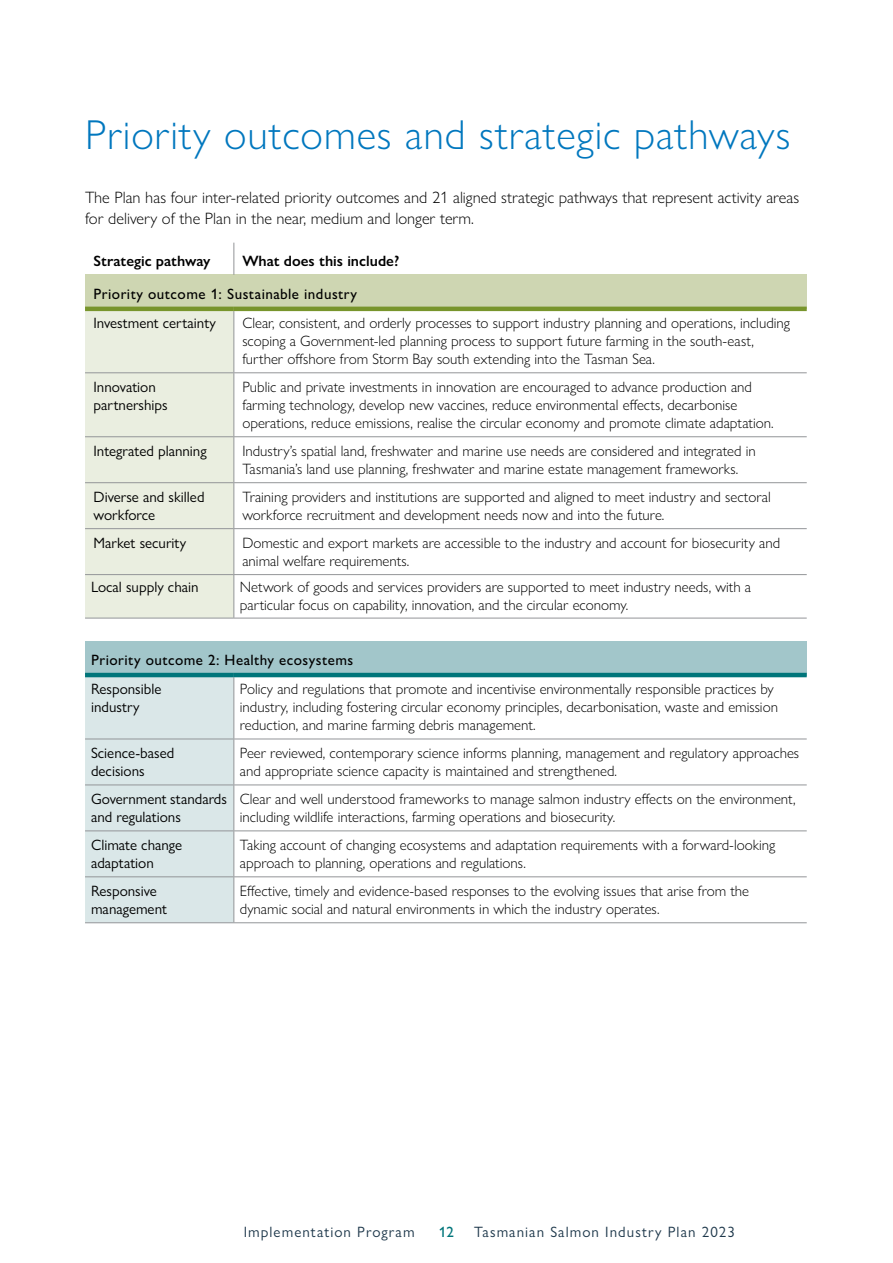
<style>
.page{position:relative;width:893px;height:1263px;background:#fff}
.page>*{position:absolute;margin:0;border:0;box-sizing:border-box;transform-origin:0 0}
.Heading_1{font:300 42px "Gill Sans Nova";letter-spacing:.02em;color:#0077be}
.Text{font:300 16.5px/21px "Gill Sans Nova";color:#000}
.Table_text{font:300 15px/18px "Gill Sans Nova";color:#000}
.Text-2{font:300 15px/18px "Gill Sans Nova";color:#000}
.Table_text-2{font:15px/18px "Gill Sans Nova";color:#000}
.Text-3{font:15px/18px "Gill Sans Nova";color:#000}
.Text-4{font:500 15px "Gill Sans Nova";letter-spacing:.03em;color:#000}
.t1{font:15px "Gill Sans Nova";letter-spacing:.07em;color:#1e384b}
.Text-5{font:600 15px "Gill Sans Nova";color:#000}
.t2{font:500 15px "Gill Sans Nova";color:#00757a}
</style>
<div class="page">
<svg style="left:85px;top:243px;width:722px;height:679px"></svg>
<div style="left:85px;top:275px;width:722px;height:34px;background:#ced6b2"></div>
<div style="left:85px;top:311px;width:148px;height:307px;background:#eaeee0"></div>
<div style="left:85px;top:641px;width:722px;height:34px;background:#a2c6ca"></div>
<div style="left:85px;top:677px;width:148px;height:245px;background:#dae7e8"></div>
<hr style="left:233px;top:311px;width:1px;height:61px;background:#939598">
<hr style="left:85px;top:372px;width:149px;height:1px;background:#939598">
<hr style="left:234px;top:372px;width:573px;height:1px;background:#939598">
<hr style="left:233px;top:373px;width:1px;height:63px;background:#939598">
<hr style="left:85px;top:436px;width:149px;height:1px;background:#939598">
<hr style="left:234px;top:436px;width:573px;height:1px;background:#939598">
<hr style="left:233px;top:437px;width:1px;height:45px;background:#939598">
<hr style="left:85px;top:482px;width:149px;height:1px;background:#939598">
<hr style="left:234px;top:482px;width:573px;height:1px;background:#939598">
<hr style="left:233px;top:483px;width:1px;height:45px;background:#939598">
<hr style="left:85px;top:528px;width:149px;height:1px;background:#939598">
<hr style="left:234px;top:528px;width:573px;height:1px;background:#939598">
<hr style="left:233px;top:529px;width:1px;height:45px;background:#939598">
<hr style="left:85px;top:574px;width:149px;height:1px;background:#939598">
<hr style="left:234px;top:574px;width:573px;height:1px;background:#939598">
<hr style="left:233px;top:575px;width:1px;height:43px;background:#939598">
<hr style="left:233px;top:677px;width:1px;height:62px;background:#939598">
<hr style="left:233px;top:739px;width:1px;height:45px;background:#939598">
<hr style="left:233px;top:785px;width:1px;height:45px;background:#939598">
<hr style="left:233px;top:831px;width:1px;height:45px;background:#939598">
<hr style="left:233px;top:877px;width:1px;height:45px;background:#939598">
<hr style="left:85px;top:618px;width:149px;height:1px;background:#939598">
<hr style="left:234px;top:618px;width:573px;height:1px;background:#939598">
<hr style="left:85px;top:739px;width:149px;height:1px;background:#939598">
<hr style="left:234px;top:739px;width:573px;height:1px;background:#939598">
<hr style="left:85px;top:784px;width:149px;height:1px;background:#939598">
<hr style="left:234px;top:784px;width:573px;height:1px;background:#939598">
<hr style="left:85px;top:830px;width:149px;height:1px;background:#939598">
<hr style="left:234px;top:830px;width:573px;height:1px;background:#939598">
<hr style="left:85px;top:876px;width:149px;height:1px;background:#939598">
<hr style="left:234px;top:876px;width:573px;height:1px;background:#939598">
<hr style="left:85px;top:922px;width:149px;height:1px;background:#939598">
<hr style="left:234px;top:922px;width:573px;height:1px;background:#939598">
<hr style="left:233px;top:243px;width:1px;height:32px;background:#939598">
<hr style="left:85px;top:307px;width:149px;height:4px;background:#78952c">
<hr style="left:234px;top:307px;width:573px;height:4px;background:#78952c">
<hr style="left:85px;top:673px;width:149px;height:4px;background:#00757a">
<hr style="left:234px;top:673px;width:573px;height:4px;background:#00757a">
<p class="Heading_1" style="left:85px;top:109px;width:707px">Priority outcomes and strategic pathways</p>
<p class="Text" style="left:85px;top:187px;width:716px">The Plan has four inter-related priority outcomes and 21 aligned strategic pathways that represent activity areas for delivery of the Plan in the near, medium and longer term.</p>
<p class="Text-5" style="left:94px;top:252px;width:119px">Strategic pathway</p>
<p class="Text-5" style="left:242px;top:252px;width:158px">What does this include?</p>
<p class="Text-4" style="left:94px;top:284px;width:265px">Priority outcome 1: Sustainable industry</p>
<p class="Text-3" style="left:94px;top:314px;width:124px">Investment certainty</p>
<p class="Text-2" style="left:242px;top:314px;width:549px">Clear, consistent, and orderly processes to support industry planning and operations, including scoping a Government-led planning process to support future farming in the south-east, further offshore from Storm Bay south extending into the Tasman Sea.</p>
<p class="Text-3" style="left:94px;top:378px;width:76px">Innovation partnerships</p>
<p class="Text-2" style="left:242px;top:378px;width:533px">Public and private investments in innovation are encouraged to advance production and farming technology, develop new vaccines, reduce environmental effects, decarbonise operations, reduce emissions, realise the circular economy and promote climate adaptation.</p>
<p class="Text-3" style="left:94px;top:442px;width:115px">Integrated planning</p>
<p class="Text-2" style="left:242px;top:442px;width:515px">Industry’s spatial land, freshwater and marine use needs are considered and integrated in<br>Tasmania’s land use planning, freshwater and marine estate management frameworks.</p>
<p class="Text-3" style="left:94px;top:488px;width:112px">Diverse and skilled workforce</p>
<p class="Text-2" style="left:242px;top:488px;width:530px">Training providers and institutions are supported and aligned to meet industry and sectoral workforce recruitment and development needs now and into the future.</p>
<p class="Text-3" style="left:94px;top:534px;width:94px">Market security</p>
<p class="Text-2" style="left:242px;top:534px;width:539px">Domestic and export markets are accessible to the industry and account for biosecurity and animal welfare requirements.</p>
<p class="Table_text-2" style="left:91px;top:577px;width:109px">Local supply chain</p>
<p class="Table_text" style="left:240px;top:577px;width:513px">Network of goods and services providers are supported to meet industry needs, with a particular focus on capability, innovation, and the circular economy.</p>
<p class="Text-4" style="left:91px;top:650px;width:264px">Priority outcome 2: Healthy ecosystems</p>
<p class="Table_text-2" style="left:91px;top:680px;width:72px">Responsible industry</p>
<p class="Table_text" style="left:240px;top:680px;width:540px">Policy and regulations that promote and incentivise environmentally responsible practices by industry, including fostering circular economy principles, decarbonisation, waste and emission reduction, and marine farming debris management.</p>
<p class="Table_text-2" style="left:91px;top:744px;width:85px">Science-based decisions</p>
<p class="Table_text" style="left:240px;top:744px;width:561px">Peer reviewed, contemporary science informs planning, management and regulatory approaches and appropriate science capacity is maintained and strengthened.</p>
<p class="Table_text-2" style="left:91px;top:790px;width:138px">Government standards and regulations</p>
<p class="Table_text" style="left:240px;top:790px;width:557px">Clear and well understood frameworks to manage salmon industry effects on the environment, including wildlife interactions, farming operations and biosecurity.</p>
<p class="Table_text-2" style="left:91px;top:836px;width:93px">Climate change adaptation</p>
<p class="Table_text" style="left:240px;top:836px;width:537px">Taking account of changing ecosystems and adaptation requirements with a forward-looking approach to planning, operations and regulations.</p>
<p class="Table_text-2" style="left:91px;top:882px;width:77px">Responsive management</p>
<p class="Table_text" style="left:240px;top:882px;width:511px">Effective, timely and evidence-based responses to the evolving issues that arise from the dynamic social and natural environments in which the industry operates.</p>
<p class="t1" style="left:244px;top:1222px;width:172px">Implementation Program</p>
<p class="t2" style="left:439px;top:1222px;width:16px">12</p>
<p class="t1" style="left:474px;top:1222px;width:262px">Tasmanian Salmon Industry Plan 2023</p>
</div>
